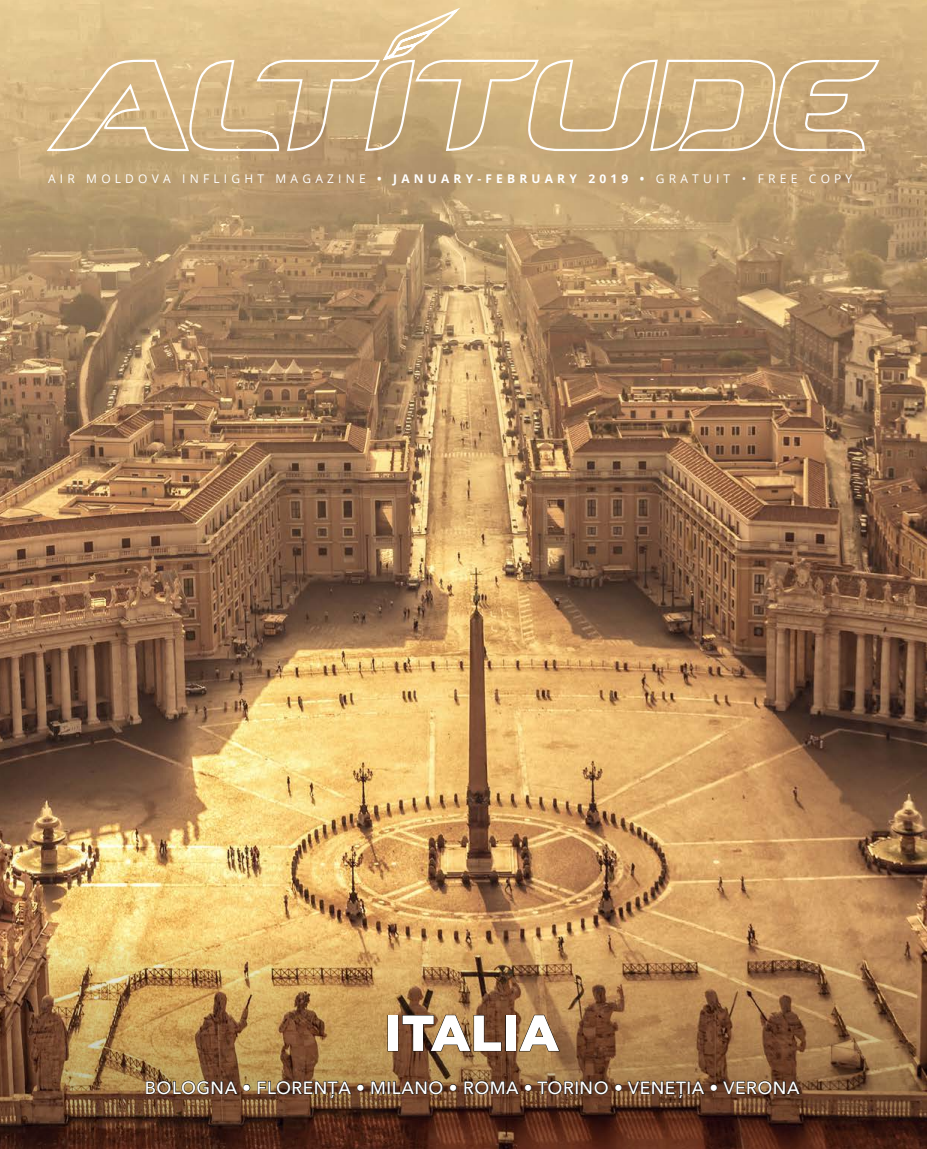
<style>
.page{position:relative;width:927px;height:1149px;background:#fff}
.page>*{position:absolute;margin:0;border:0;box-sizing:border-box;transform-origin:0 0}
.t1{font:900 50.55px "Gotham";letter-spacing:.005em;color:#fff}
.t2{font:500 17.55px "Avenir Next Cyr";letter-spacing:.03em;color:#fff}
.t3{font:12px "Open Sans";letter-spacing:.35em;color:#fff}
.s1{font-weight:700}
</style>
<div class="page">
<img style="left:0;top:0;width:927px;height:940px">
<img style="left:0;top:940px;width:927px;height:208px">
<svg style="left:44px;top:5px;width:837px;height:254px;background:#cbad7f"></svg>
<div style="left:388px;top:1014px;width:10px;height:36px;border:1px solid #141413"></div>
<svg style="left:402px;top:1014px;width:100px;height:37px;background:#7b5534"></svg>
<div style="left:505px;top:1014px;width:11px;height:36px;border:1px solid #141413"></div>
<svg style="left:519px;top:1014px;width:41px;height:37px;background:#9f784a"></svg>
<svg style="left:146px;top:1079px;width:92px;height:15px"></svg>
<div style="left:243px;top:1083px;width:7px;height:7px;border:1px solid #141413;border-radius:50%"></div>
<svg style="left:257px;top:1079px;width:95px;height:19px;background:#62462c"></svg>
<div style="left:357px;top:1083px;width:7px;height:7px;border:1px solid #141413;border-radius:50%"></div>
<svg style="left:371px;top:1078px;width:72px;height:16px"></svg>
<div style="left:450px;top:1083px;width:7px;height:7px;border:1px solid #141413;border-radius:50%"></div>
<svg style="left:464px;top:1078px;width:56px;height:16px"></svg>
<div style="left:525px;top:1083px;width:7px;height:7px;border:1px solid #141413;border-radius:50%"></div>
<svg style="left:537px;top:1079px;width:71px;height:15px"></svg>
<div style="left:615px;top:1083px;width:7px;height:7px;border:1px solid #141413;border-radius:50%"></div>
<svg style="left:627px;top:1079px;width:78px;height:19px"></svg>
<div style="left:710px;top:1083px;width:7px;height:7px;border:1px solid #141413;border-radius:50%"></div>
<svg style="left:722px;top:1079px;width:79px;height:16px"></svg>
<p class="t3" style="left:48px;top:170px;width:806px">AIR MOLDOVA INFLIGHT MAGAZINE <span class="s1">• JANUARY-FEBRUARY 2019 •</span> GRATUIT • FREE COPY</p>
<h1 class="t1" style="left:385px;top:997px;width:176px">ITALIA</h1>
<h2 class="t2" style="left:145px;top:1076px;width:656px">BOLOGNA • FLORENȚA • MILANO • ROMA • TORINO • VENEȚIA • VERONA</h2>
</div>
